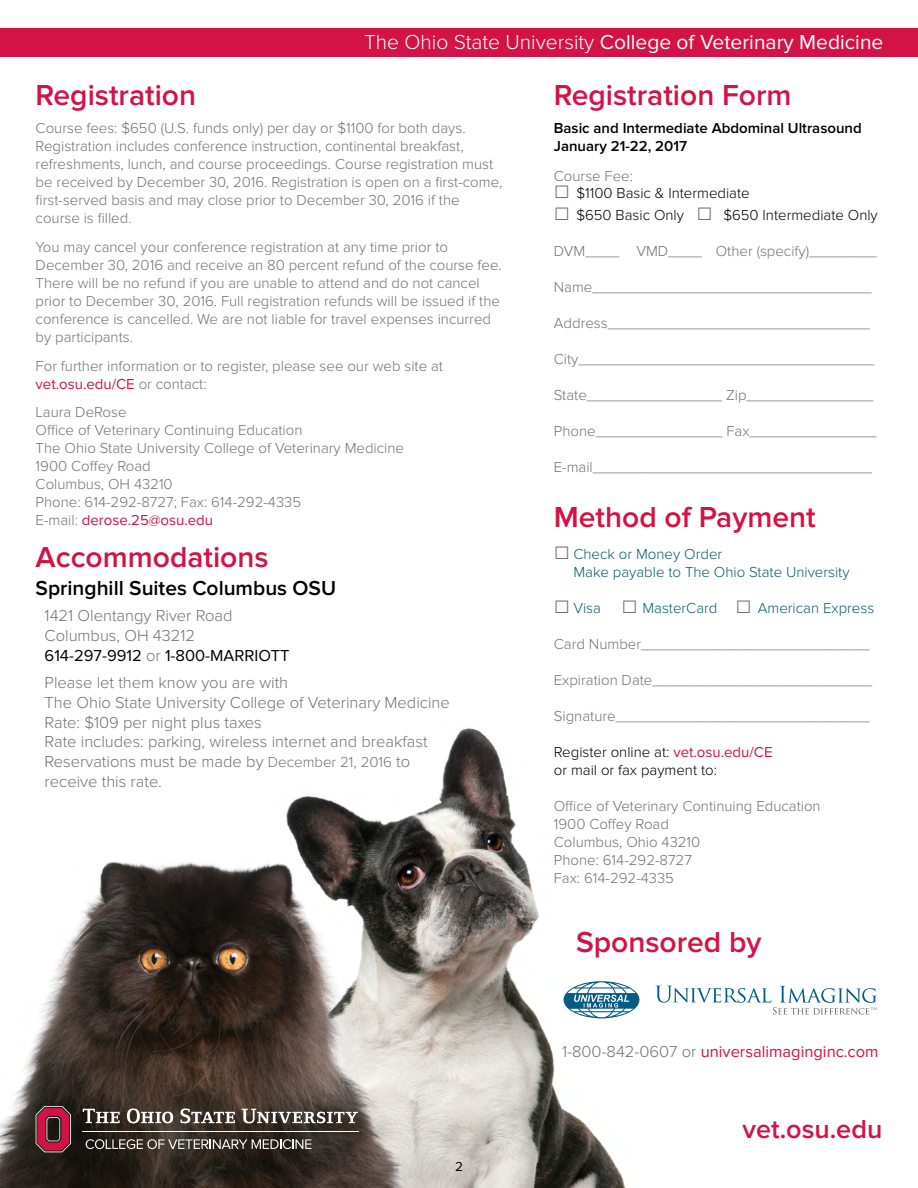
<style>
.page{position:relative;width:918px;height:1188px;background:#fff}
.page>*{position:absolute;margin:0;border:0;box-sizing:border-box;transform-origin:0 0}
.t1{font:600 30px "Proxima Nova";color:#d31245}
.t2{font:600 27px "Proxima Nova";color:#d31245}
.t3{font:21px "Proxima Nova";color:#fff}
.t4{font:600 21px "Proxima Nova";color:#000}
.t5{font:300 16.5px/19.8px "Proxima Nova";color:#717271}
.t6{font:16.5px "Proxima Nova";color:#d31245}
.t7{font:16.5px "Proxima Nova";color:#000}
.t8{font:300 15px/18px "Proxima Nova";color:#717271}
.t9{font:300 15px "Proxima Nova";color:#000}
.t10{font:300 15px "Proxima Nova";color:#0a5d67}
.t11{font:600 15px "Proxima Nova";color:#000}
.t12{font:13.5px "Proxima Nova";color:#000}
.s1{font-weight:300}
.s2{font-weight:400;color:#d31245}
.s3{font-weight:300;color:#717271}
.s4{font-size:15px}
.s5{font-family:"Arial";font-weight:700;font-size:27px;color:#717271}
</style>
<div class="page">
<div style="left:0;top:28px;width:918px;height:28px;background:#d31245"></div>
<img style="left:0;top:728px;width:626px;height:460px">
<svg style="left:86px;top:1139px;width:225px;height:10px;background:#6f6964"></svg>
<svg style="left:36px;top:1106px;width:35px;height:46px;background:#8e2a43"></svg>
<hr style="left:83px;top:1131px;width:276px;height:1px;background:#fff">
<svg style="left:83px;top:1109px;width:37px;height:14px"></svg>
<svg style="left:127px;top:1108px;width:46px;height:15px"></svg>
<svg style="left:180px;top:1108px;width:55px;height:15px"></svg>
<svg style="left:242px;top:1109px;width:116px;height:14px"></svg>
<svg style="left:564px;top:981px;width:75px;height:38px"></svg>
<svg style="left:656px;top:986px;width:221px;height:29px"></svg>
<p class="t1" style="left:36px;top:77px;width:162px">Registration</p>
<p class="t3" style="left:364px;top:30px;width:521px"><span class="s1">The Ohio State University</span> College of Veterinary Medicine</p>
<p class="t1" style="left:554px;top:77px;width:239px">Registration Form</p>
<p class="t8" style="left:36px;top:119px;width:468px">Course fees: $650 (U.S. funds only) per day or $1100 for both days.<br>Registration includes conference instruction, continental breakfast, refreshments, lunch, and course proceedings. Course registration must be received by December 30, 2016. Registration is open on a first-come, first-served basis and may close prior to December 30, 2016 if the course is filled.</p>
<p class="t8" style="left:36px;top:238px;width:468px">You may cancel your conference registration at any time prior to December 30, 2016 and receive an 80 percent refund of the course fee.<br>There will be no refund if you are unable to attend and do not cancel prior to December 30, 2016. Full registration refunds will be issued if the conference is cancelled. We are not liable for travel expenses incurred by participants.</p>
<p class="t8" style="left:36px;top:357px;width:409px">For further information or to register, please see our web site at <span class="s2">vet.osu.edu/CE</span> or contact:</p>
<p class="t8" style="left:36px;top:404px;width:370px">Laura DeRose<br>Office of Veterinary Continuing Education<br>The Ohio State University College of Veterinary Medicine<br>1900 Coffey Road<br>Columbus, OH 43210<br>Phone: 614-292-8727; Fax: 614-292-4335<br>E-mail: <span class="s2">derose.25@osu.edu</span></p>
<p class="t1" style="left:36px;top:540px;width:235px">Accommodations</p>
<p class="t4" style="left:36px;top:576px;width:302px">Springhill Suites Columbus OSU</p>
<p class="t5" style="left:45px;top:606px;width:189px">1421 Olentangy River Road</p>
<p class="t5" style="left:45px;top:626px;width:152px">Columbus, OH 43212</p>
<p class="t7" style="left:45px;top:646px;width:246px">614-297-9912 <span class="s3">or</span> 1-800-MARRIOTT</p>
<p class="t5" style="left:45px;top:673px;width:407px">Please let them know you are with<br>The Ohio State University College of Veterinary Medicine</p>
<p class="t5" style="left:45px;top:712px;width:219px">Rate: $109 per night plus taxes</p>
<p class="t5" style="left:45px;top:732px;width:384px">Rate includes: parking, wireless internet and breakfast</p>
<p class="t5" style="left:45px;top:752px;width:367px">Reservations must be made by <span class="s4">December 21, 2016</span> to receive this rate.</p>
<p class="t12" style="left:455px;top:1158px;width:9px">2</p>
<p class="t11" style="left:554px;top:119px;width:309px">Basic and Intermediate Abdominal Ultrasound</p>
<p class="t11" style="left:554px;top:137px;width:135px">January 21-22, 2017</p>
<p class="t8" style="left:554px;top:168px;width:81px">Course Fee:</p>
<p class="t9" style="left:554px;top:184px;width:197px"><span class="s5">□</span> $1100 Basic &amp; Intermediate</p>
<p class="t9" style="left:554px;top:206px;width:326px"><span class="s5">□</span> $650 Basic Only <span class="s5">□</span> $650 Intermediate Only</p>
<p class="t8" style="left:554px;top:242px;width:325px">DVM____ VMD____ Other (specify)________</p>
<p class="t8" style="left:554px;top:278px;width:319px">Name_________________________________</p>
<p class="t8" style="left:554px;top:314px;width:318px">Address_______________________________</p>
<p class="t8" style="left:554px;top:350px;width:322px">City___________________________________</p>
<p class="t8" style="left:554px;top:386px;width:321px">State________________ Zip_______________</p>
<p class="t8" style="left:554px;top:422px;width:324px">Phone_______________ Fax_______________</p>
<p class="t8" style="left:554px;top:458px;width:320px">E-mail_________________________________</p>
<p class="t1" style="left:554px;top:500px;width:263px">Method of Payment</p>
<p class="t10" style="left:554px;top:545px;width:170px"><span class="s5">□</span> Check or Money Order</p>
<p class="t10" style="left:573px;top:563px;width:278px">Make payable to The Ohio State University</p>
<p class="t10" style="left:554px;top:599px;width:322px"><span class="s5">□</span> Visa <span class="s5">□</span> MasterCard <span class="s5">□</span> American Express</p>
<p class="t8" style="left:554px;top:635px;width:317px">Card Number___________________________</p>
<p class="t8" style="left:554px;top:671px;width:320px">Expiration Date__________________________</p>
<p class="t8" style="left:554px;top:707px;width:317px">Signature______________________________</p>
<p class="t9" style="left:554px;top:743px;width:220px">Register online at: <span class="s2">vet.osu.edu/CE</span></p>
<p class="t9" style="left:554px;top:761px;width:165px">or mail or fax payment to:</p>
<p class="t8" style="left:554px;top:797px;width:268px">Office of Veterinary Continuing Education</p>
<p class="t8" style="left:554px;top:815px;width:117px">1900 Coffey Road</p>
<p class="t8" style="left:554px;top:833px;width:148px">Columbus, Ohio 43210</p>
<p class="t8" style="left:554px;top:851px;width:140px">Phone: 614-292-8727</p>
<p class="t8" style="left:554px;top:869px;width:122px">Fax: 614-292-4335</p>
<p class="t1" style="left:576px;top:925px;width:187px">Sponsored by</p>
<p class="t6" style="left:562px;top:1042px;width:318px"><span class="s3">1-800-842-0607 or</span> universalimaginginc.com</p>
<p class="t2" style="left:743px;top:1114px;width:141px">vet.osu.edu</p>
</div>
